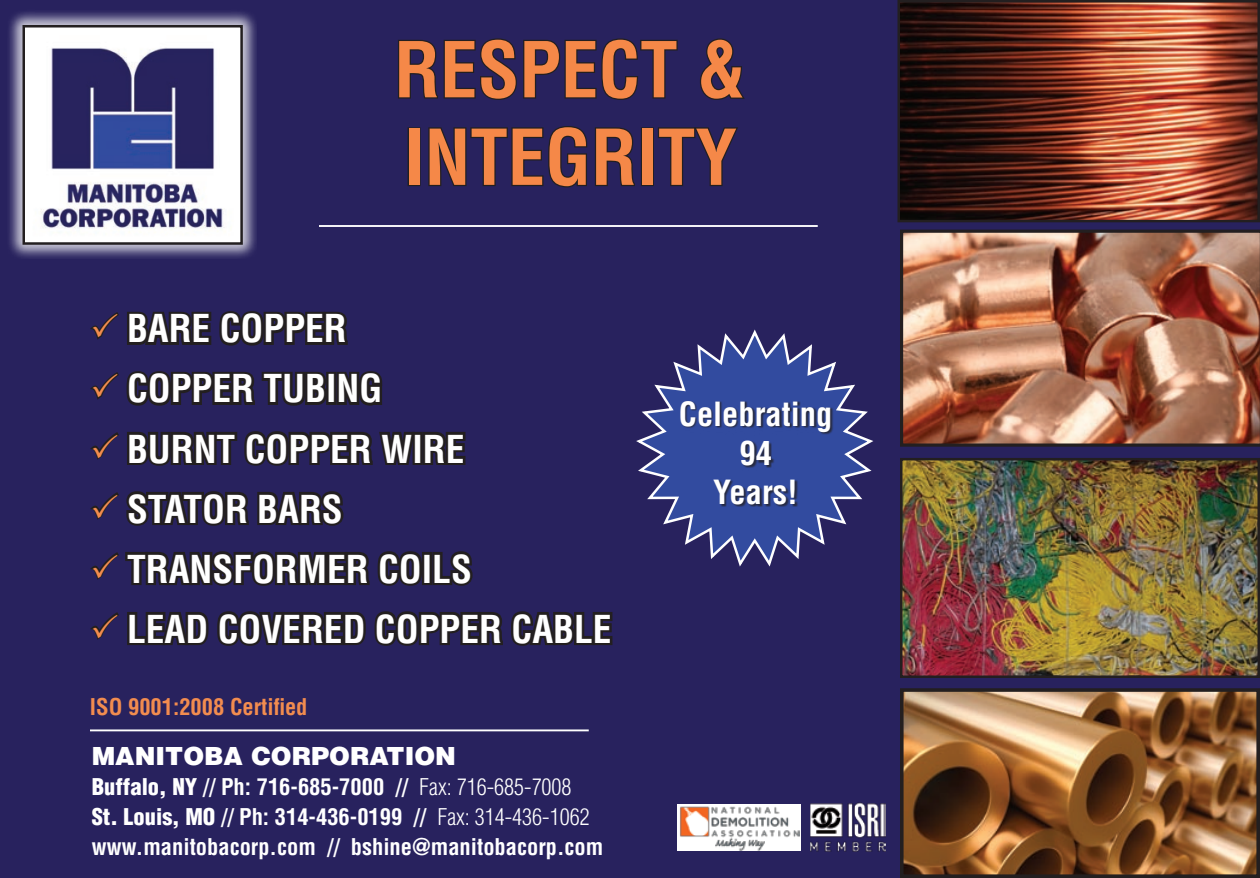
<style>
.page{position:relative;width:1260px;height:878px;background:#28225e}
.page>*{position:absolute;margin:0;border:0;box-sizing:border-box;transform-origin:0 0}
.t1{font:700 condensed 75px/87.5px "Helvetica";color:#f58848}
.t2{font:700 condensed 37.5px/60px "Helvetica";color:#fff}
.t3{font:700 condensed 32.5px/39px "Helvetica";color:#fff;text-align:center}
.t4{font:900 25px "Helvetica";color:#fff}
.t5{font:700 condensed 22.5px/30px "Helvetica";color:#fff}
.t6{font:700 condensed 22.5px "Helvetica";color:#f28c4f}
.s1{font-weight:900}
.s2{font-weight:300}
</style>
<div class="page">
<div style="left:4px;top:7px;width:253px;height:252px;background:#fff;opacity:.75"></div>
<img style="left:25px;top:28px;width:215px;height:214px">
<div style="left:22px;top:25px;width:221px;height:220px;border:2px solid #231f20"></div>
<svg style="left:398px;top:38px;width:280px;height:62px"></svg>
<svg style="left:700px;top:38px;width:45px;height:62px"></svg>
<div style="left:641px;top:127px;width:13px;height:59px;border:2px solid #231f20"></div>
<svg style="left:658px;top:127px;width:80px;height:59px"></svg>
<img style="left:900px;top:229px;width:360px;height:217px">
<img style="left:901px;top:3px;width:356px;height:216px">
<div style="left:898px;top:0;width:362px;height:222px;border:2px solid #231f20"></div>
<img style="left:903px;top:461px;width:354px;height:214px">
<div style="left:900px;top:458px;width:360px;height:220px;border:2px solid #231f20"></div>
<img style="left:905px;top:693px;width:350px;height:180px">
<div style="left:900px;top:688px;width:360px;height:190px;border:4px solid #231f20"></div>
<img style="left:810px;top:802px;width:76px;height:49px">
<svg style="left:678px;top:804px;width:123px;height:47px"></svg>
<img style="left:679px;top:805px;width:120px;height:46px">
<svg style="left:636px;top:329px;width:238px;height:238px"></svg>
<div style="left:681px;top:401px;width:152px;height:105px;background:#231f20;opacity:.75"></div>
<hr style="left:319px;top:225px;width:499px;height:2px;background:#fff">
<svg style="left:87px;top:125px;width:549px;height:607px"></svg>
<h1 class="t1" style="left:394px;top:26px;width:354px">RESPECT &amp;<br>INTEGRITY</h1>
<h2 class="t2" style="left:127px;top:298px;width:486px">BARE COPPER<br>COPPER TUBING<br>BURNT COPPER WIRE<br>STATOR BARS<br>TRANSFORMER COILS<br>LEAD COVERED COPPER CABLE</h2>
<p class="t6" style="left:90px;top:693px;width:219px">ISO 9001:2008 CERTIFIED</p>
<p class="t4" style="left:92px;top:739px;width:366px">MANITOBA CORPORATION</p>
<p class="t5" style="left:92px;top:771px;width:513px"><span class="s1">Buffalo, NY</span> // PH: 716-685-7000 // <span class="s2">Fax: 716-685-7008<br></span><span class="s1">St. Louis, MO</span> // PH: 314-436-0199 // <span class="s2">Fax: 314-436-1062<br></span>WWW.MANITOBACORP.COM // BSHINE@MANITOBACORP.COM</p>
<h3 class="t3" style="left:679px;top:394px;width:155px">CELEBRATING<br>94<br>YEARS!</h3>
</div>
